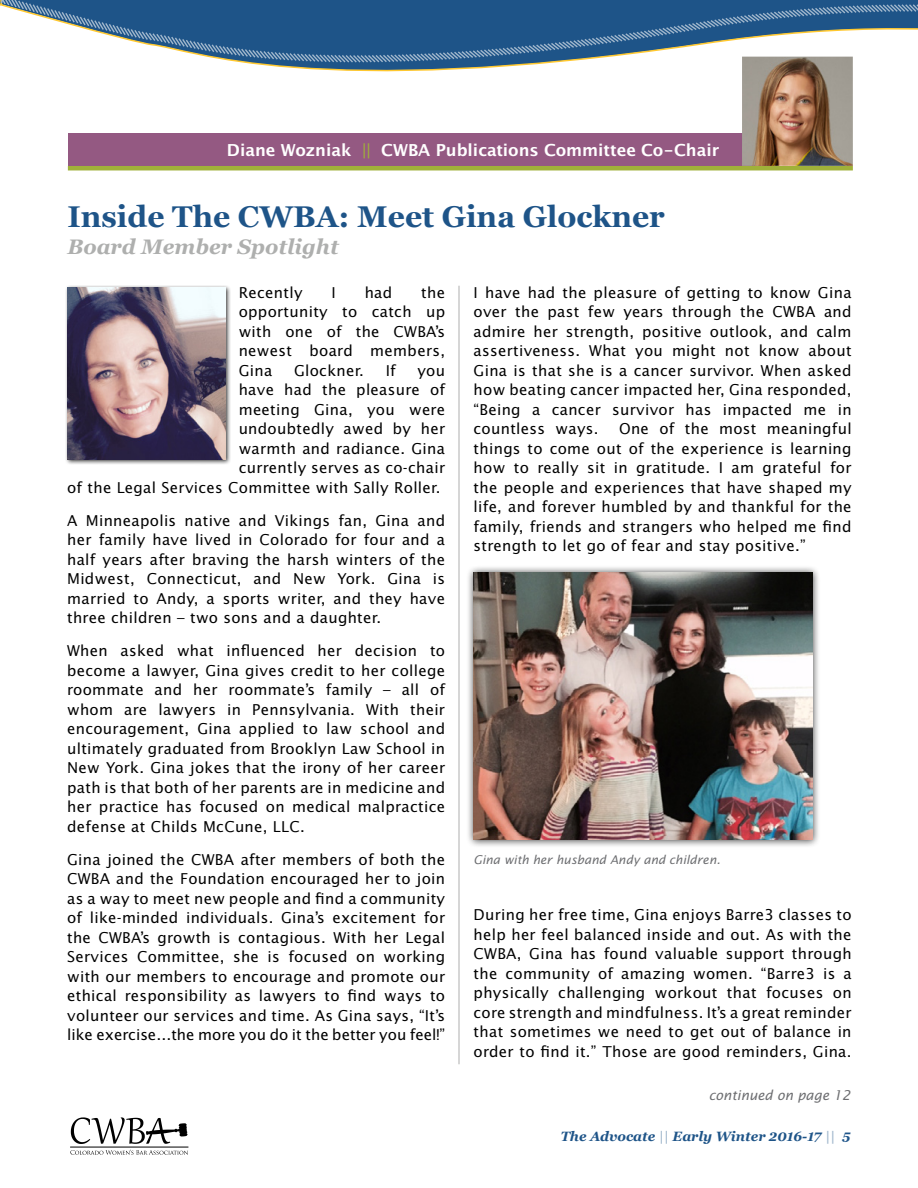
<style>
.page{position:relative;width:918px;height:1188px;background:#fff}
.page>*{position:absolute;margin:0;border:0;box-sizing:border-box;transform-origin:0 0}
.t1{font:700 30px "Georgia";color:#1e5488}
.t2{font:italic 700 21px "Georgia";color:#aeafae}
.t3{font:16.5px "Lucida San Dem";color:#fff}
.t4{font:15px/19.5px "Lucida Sans";letter-spacing:.02em;color:#000;text-align:justify}
.t5{font:italic 700 13.5px "Georgia";color:#1e5488}
.t6{font:italic 13.5px "Lucida Sans";color:#6d6e71}
.t7{font:italic 12px "Lucida Sans";color:#6d6e71}
.s1{font-family:"Lucida Sans";color:#a0b139}
.s2{color:#a2b8cd}
.s3{color:#20568b}
</style>
<div class="page">
<svg style="left:254px;top:64px;width:285px;height:8px"></svg>
<svg style="left:0;top:0;width:918px;height:64px"></svg>
<div style="left:68px;top:133px;width:705px;height:33px;background:#945982"></div>
<hr style="left:68px;top:166px;width:785px;height:4px;background:#a0b139">
<img style="left:742px;top:57px;width:111px;height:109px">
<hr style="left:459px;top:286px;width:1px;height:778px;background:#aeafae">
<div style="left:64px;top:285px;width:167px;height:180px;background:#000;opacity:.75"></div>
<img style="left:67px;top:287px;width:158px;height:173px">
<div style="left:466px;top:565px;width:355px;height:283px;background:#000;opacity:.75"></div>
<img style="left:473px;top:572px;width:339px;height:268px">
<svg style="left:70px;top:1150px;width:118px;height:5px"></svg>
<hr style="left:70px;top:1147px;width:118px;height:1px;background:#010101">
<svg style="left:71px;top:1117px;width:117px;height:27px"></svg>
<p class="t3" style="left:227px;top:140px;width:494px">Diane Wozniak <span class="s1">||</span> CWBA Publications Committee Co-Chair</p>
<h1 class="t1" style="left:68px;top:199px;width:599px">Inside The CWBA: Meet Gina Glockner</h1>
<h2 class="t2" style="left:68px;top:234px;width:273px">Board Member Spotlight</h2>
<p class="t4" style="left:239px;top:282px;width:208px;text-indent:183px">the opportunity to catch up with one of the CWBA’s newest board members, Gina</p>
<p class="t4" style="left:239px;top:282px;width:65px">Recently</p>
<p class="t4" style="left:331px;top:282px;width:6px">I</p>
<p class="t4" style="left:365px;top:282px;width:29px">had</p>
<p class="t4" style="left:294px;top:360px;width:71px">Glockner.</p>
<p class="t4" style="left:386px;top:360px;width:12px">If</p>
<p class="t4" style="left:417px;top:360px;width:29px">you</p>
<p class="t4" style="left:239px;top:380px;width:208px">have had the pleasure of</p>
<p class="t4" style="left:239px;top:399px;width:208px">meeting Gina, you were</p>
<p class="t4" style="left:239px;top:419px;width:208px">undoubtedly awed by her</p>
<p class="t4" style="left:239px;top:438px;width:208px">warmth and radiance. Gina</p>
<p class="t4" style="left:239px;top:458px;width:208px">currently serves as co-chair</p>
<p class="t4" style="left:67px;top:477px;width:375px">of the Legal Services Committee with Sally Roller.</p>
<p class="t4" style="left:67px;top:510px;width:380px">A Minneapolis native and Vikings fan, Gina and her family have lived in Colorado for four and a half years after braving the harsh winters of the Midwest, Connecticut, and New York. Gina is married to Andy, a sports writer, and they have three children – two sons and a daughter.</p>
<p class="t4" style="left:67px;top:641px;width:380px">When asked what influenced her decision to become a lawyer, Gina gives credit to her college roommate and her roommate’s family – all of whom are lawyers in Pennsylvania. With their encouragement, Gina applied to law school and ultimately graduated from Brooklyn Law School in New York. Gina jokes that the irony of her career path is that both of her parents are in medicine and her practice has focused on medical malpractice defense at Childs McCune, LLC.</p>
<p class="t4" style="left:67px;top:849px;width:380px">Gina joined the CWBA after members of both the CWBA and the Foundation encouraged her to join as a way to meet new people and find a community of like-minded individuals. Gina’s excitement for the CWBA’s growth is contagious. With her Legal Services Committee, she is focused on working with our members to encourage and promote our ethical responsibility as lawyers to find ways to volunteer our services and time. As Gina says, “It’s like exercise…the more you do it the better you feel!”</p>
<p class="t4" style="left:474px;top:282px;width:380px">I have had the pleasure of getting to know Gina over the past few years through the CWBA and admire her strength, positive outlook, and calm assertiveness. What you might not know about Gina is that she is a cancer survivor. When asked how beating cancer impacted her, Gina responded, “Being a cancer survivor has impacted me in countless ways.</p>
<p class="t4" style="left:474px;top:419px;width:380px;text-indent:146px">One of the most meaningful things to come out of the experience is learning how to really sit in gratitude. I am grateful for the people and experiences that have shaped my life, and forever humbled by and thankful for the family, friends and strangers who helped me find strength to let go of fear and stay positive.”</p>
<p class="t7" style="left:474px;top:852px;width:248px">Gina with her husband Andy and children.</p>
<p class="t4" style="left:474px;top:905px;width:380px">During her free time, Gina enjoys Barre3 classes to help her feel balanced inside and out. As with the CWBA, Gina has found valuable support through the community of amazing women. “Barre3 is a physically challenging workout that focuses on core strength and mindfulness. It’s a great reminder that sometimes we need to get out of balance in order to find it.” Those are good reminders, Gina.</p>
<p class="t6" style="left:709px;top:1087px;width:143px">continued on page 12</p>
<p class="t5" style="left:561px;top:1129px;width:291px">The Advocate <span class="s2">||</span> Early Winter 2016-17 <span class="s2">||</span> <span class="s3">5</span></p>
</div>
